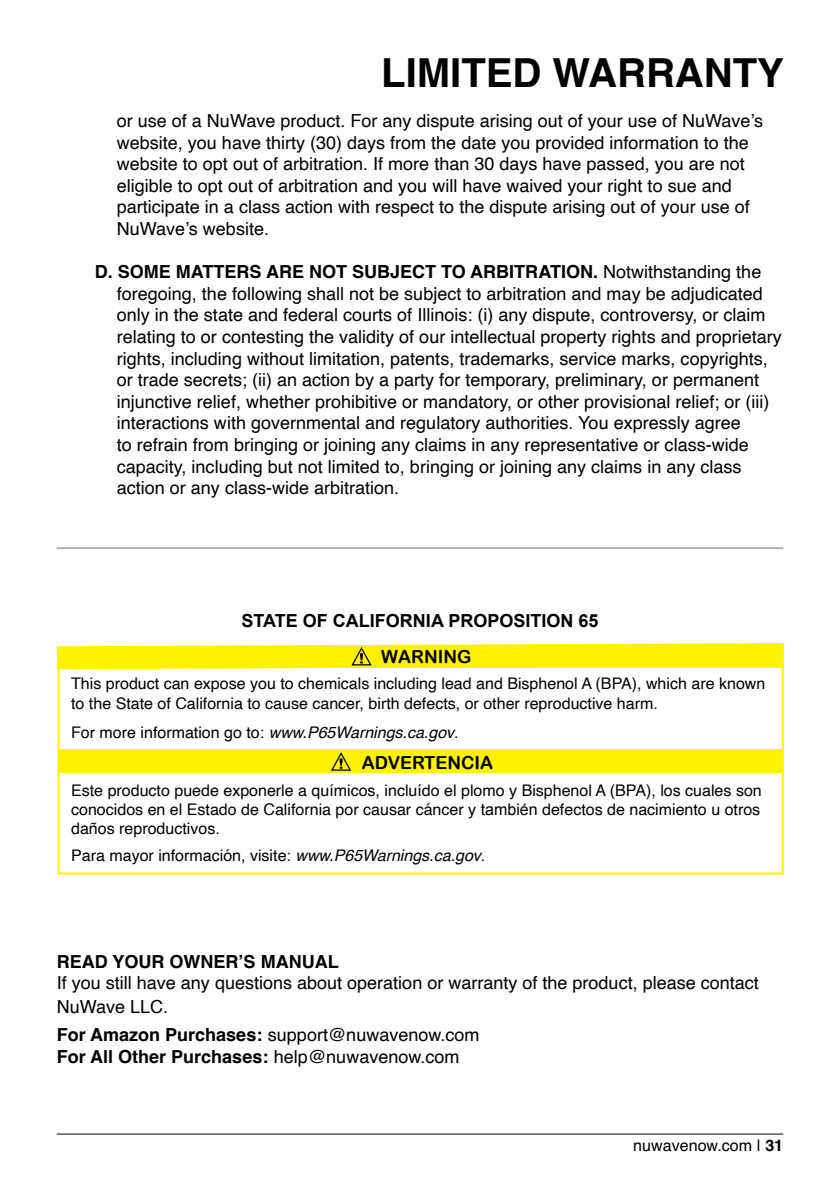
<style>
.page{position:relative;width:840px;height:1191px;background:#fff}
.page>*{position:absolute;margin:0;border:0;box-sizing:border-box;transform-origin:0 0}
.t1{font:700 40px "Helvetica";color:#000}
.t2{font:18px/21.6px "Helvetica";color:#000}
.t3{font:700 18px/22px "Helvetica";color:#000}
.t4{font:700 18px "Arial";color:#000}
.t5{font:18px "Arial Rounded MT Bold";color:#000}
.t6{font:16px/19.2px "Helvetica";color:#000}
.s1{font-weight:700}
.s2{font-style:italic}
.s3{font-family:"Arial"}
.s4{font-weight:400}
</style>
<div class="page">
<hr style="left:57px;top:547px;width:725px;height:2px;background:#8d9090">
<div style="left:57px;top:666px;width:726px;height:208px;border:2px solid #fff200"></div>
<div style="left:58px;top:750px;width:724px;height:23px;background:#fff200"></div>
<svg style="left:57px;top:643px;width:726px;height:26px;background:#fdf218"></svg>
<svg style="left:331px;top:752px;width:20px;height:19px"></svg>
<hr style="left:57px;top:1133px;width:725px;height:1px;background:#000">
<h1 class="t1" style="left:381px;top:48px;width:404px">LIMITED WARRANTY</h1>
<p class="t2" style="left:117px;top:110px;width:647px">or use of a NuWave product. For any dispute arising out of your use of NuWave’s website, you have thirty (30) days from the date you provided information to the website to opt out of arbitration. If more than 30 days have passed, you are not eligible to opt out of arbitration and you will have waived your right to sue and participate in a class action with respect to the dispute arising out of your use of NuWave’s website.</p>
<p class="t2" style="left:117px;top:262px;width:666px;text-indent:-22px"><span class="s1">D. SOME MATTERS ARE NOT SUBJECT TO ARBITRATION.</span> Notwithstanding the foregoing, the following shall not be subject to arbitration and may be adjudicated only in the state and federal courts of Illinois: (i) any dispute, controversy, or claim relating to or contesting the validity of our intellectual property rights and proprietary rights, including without limitation, patents, trademarks, service marks, copyrights, or trade secrets; (ii) an action by a party for temporary, preliminary, or permanent injunctive relief, whether prohibitive or mandatory, or other provisional relief; or (iii) interactions with governmental and regulatory authorities. You expressly agree<br>to refrain from bringing or joining any claims in any representative or class-wide capacity, including but not limited to, bringing or joining any claims in any class action or any class-wide arbitration.</p>
<p class="t4" style="left:241px;top:609px;width:358px">STATE OF CALIFORNIA PROPOSITION 65</p>
<p class="t5" style="left:381px;top:646px;width:92px">WARNING</p>
<p class="t6" style="left:71px;top:674px;width:695px">This product can expose you to chemicals including lead and Bisphenol A (BPA), which are known to the State of California to cause cancer, birth defects, or other reproductive harm.</p>
<p class="t6" style="left:71px;top:723px;width:389px">For more information go to: <span class="s2">www.P65Warnings.ca.gov</span>.</p>
<p class="t5" style="left:362px;top:752px;width:133px">ADVERTENCIA</p>
<p class="t6" style="left:71px;top:781px;width:691px;text-align:justify">Este producto puede exponerle a químicos, incluído el plomo y Bisphenol A (BPA), los cuales son conocidos en el Estado de California por causar cáncer y <span class="s3">también</span> defectos de nacimiento u otros daños reproductivos.</p>
<p class="t6" style="left:71px;top:846px;width:415px">Para mayor información, visite: <span class="s2">www.P65Warnings.ca.gov</span>.</p>
<p class="t3" style="left:57px;top:952px;width:283px">READ YOUR OWNER’S MANUAL</p>
<p class="t2" style="left:57px;top:971px;width:703px;line-height:24px">If you still have any questions about operation or warranty of the product, please contact<br>NuWave LLC.</p>
<p class="t3" style="left:57px;top:1026px;width:424px">For Amazon Purchases: <span class="s4">support@nuwavenow.com<br></span>For All Other Purchases: <span class="s4">help@nuwavenow.com</span></p>
<p class="t6" style="left:633px;top:1136px;width:151px">nuwavenow.com | <span class="s1">31</span></p>
</div>
